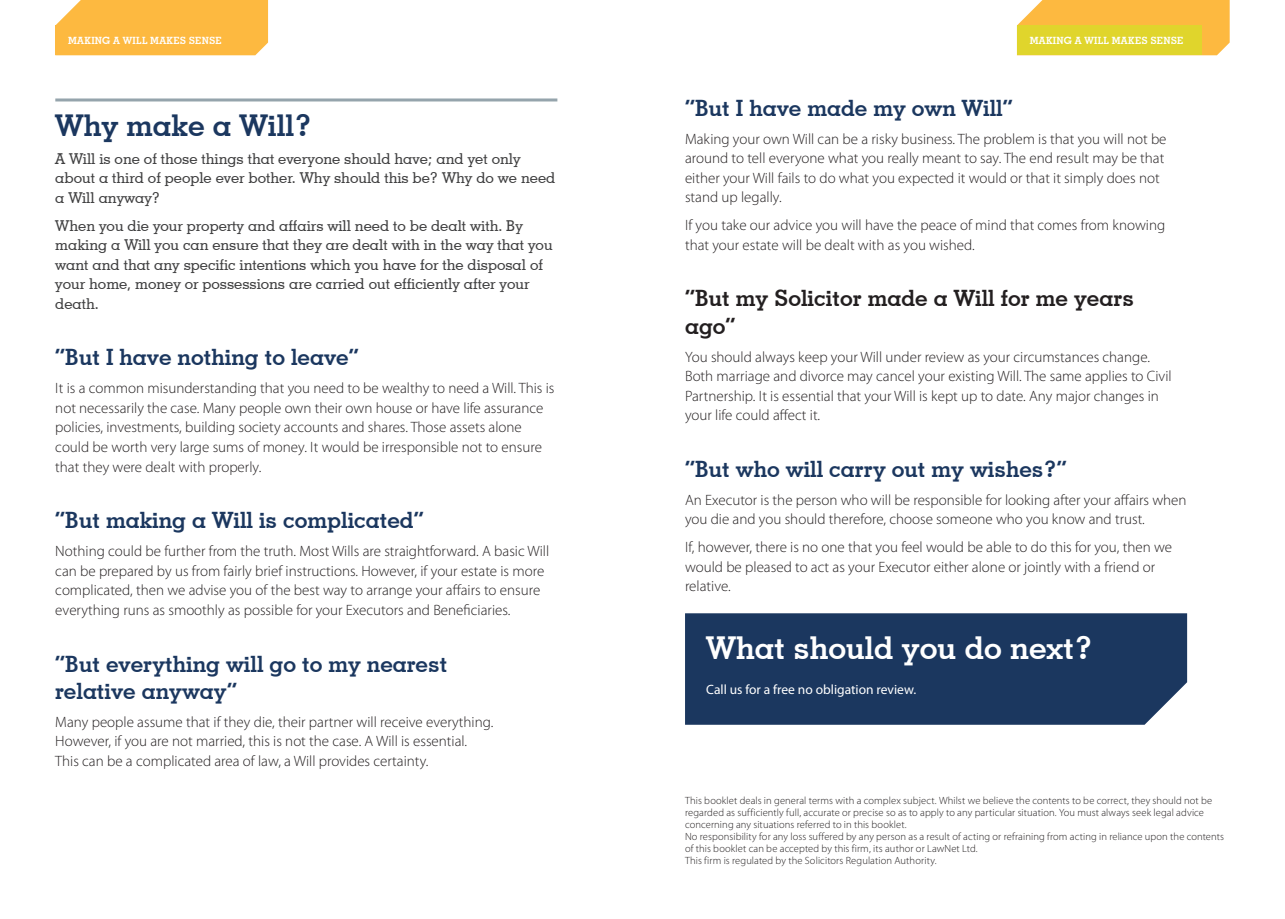
<style>
.page{position:relative;width:1285px;height:919px;background:#fff}
.page>*{position:absolute;margin:0;border:0;box-sizing:border-box;transform-origin:0 0}
.Panel_Headline{font:700 31.5px "Geometric Slab 703 BT";color:#fff}
.Main_Heading{font:700 30px "Geometric Slab 703 BT";color:#1b375f}
.Subheading{font:700 22.5px/27px "Geometric Slab 703 BT";color:#1b375f}
.Subheading-2{font:700 22.5px/27px "Geometric Slab 703 BT";color:#231f20}
.Bodycopy{font:300 15px/19.5px "Myriad Pro";color:#231f20}
.Main_Intro_Bodycopy{font:500 15px/19.5px "Geometric Slab 703 BT";color:#3e3e3f}
.Panel_Bodycopy{font:13.5px "Myriad Pro";color:#fff}
.t1{font:300 10.5px/12px "Myriad Pro";letter-spacing:.01em;color:#231f20}
.t2{font:700 10.05px "Geometric Slab 703 BT";letter-spacing:.03em;color:#fff}
</style>
<div class="page">
<svg style="left:1017px;top:0;width:212px;height:55px;background:#fcbe4b"></svg>
<div style="left:1016px;top:26px;width:185px;height:29px;background:#e0d52c"></div>
<div style="left:55px;top:0;width:213px;height:55px;background:#fdb940"></div>
<div style="left:55px;top:26px;width:185px;height:29px;background:#fdb940"></div>
<hr style="left:55px;top:98px;width:502px;height:3px;background:#95a4ac">
<div style="left:685px;top:613px;width:501px;height:111px;background:#1b375f"></div>
<p class="t2" style="left:68px;top:35px;width:155px">MAKING A WILL MAKES SENSE</p>
<p class="t2" style="left:1029px;top:35px;width:155px">MAKING A WILL MAKES SENSE</p>
<p class="Main_Heading" style="left:55px;top:107px;width:258px">Why make a Will?</p>
<p class="Main_Intro_Bodycopy" style="left:55px;top:148px;width:501px">A Will is one of those things that everyone should have; and yet only about a third of people ever bother. Why should this be? Why do we need a Will anyway?</p>
<p class="Main_Intro_Bodycopy" style="left:55px;top:215px;width:499px">When you die your property and affairs will need to be dealt with. By making a Will you can ensure that they are dealt with in the way that you want and that any specific intentions which you have for the disposal of your home, money or possessions are carried out efficiently after your death.</p>
<p class="Subheading" style="left:55px;top:344px;width:305px">“But I have nothing to leave”</p>
<p class="Bodycopy" style="left:55px;top:378px;width:500px">It is a common misunderstanding that you need to be wealthy to need a Will. This is not necessarily the case. Many people own their own house or have life assurance policies, investments, building society accounts and shares. Those assets alone could be worth very large sums of money. It would be irresponsible not to ensure that they were dealt with properly.</p>
<p class="Subheading" style="left:55px;top:506px;width:370px">“But making a Will is complicated”</p>
<p class="Bodycopy" style="left:55px;top:541px;width:495px">Nothing could be further from the truth. Most Wills are straightforward. A basic Will can be prepared by us from fairly brief instructions. However, if your estate is more complicated, then we advise you of the best way to arrange your affairs to ensure everything runs as smoothly as possible for your Executors and Beneficiaries.</p>
<p class="Subheading" style="left:55px;top:650px;width:393px">“But everything will go to my nearest relative anyway”</p>
<p class="Bodycopy" style="left:55px;top:711px;width:439px">Many people assume that if they die, their partner will receive everything.<br>However, if you are not married, this is not the case. A Will is essential.<br>This can be a complicated area of law, a Will provides certainty.</p>
<p class="Subheading" style="left:685px;top:94px;width:329px">“But I have made my own Will”</p>
<p class="Bodycopy" style="left:685px;top:129px;width:483px">Making your own Will can be a risky business. The problem is that you will not be around to tell everyone what you really meant to say. The end result may be that either your Will fails to do what you expected it would or that it simply does not stand up legally.</p>
<p class="Bodycopy" style="left:685px;top:215px;width:481px">If you take our advice you will have the peace of mind that comes from knowing that your estate will be dealt with as you wished.</p>
<p class="Subheading-2" style="left:685px;top:285px;width:450px">“But my Solicitor made a Will for me years ago”</p>
<p class="Bodycopy" style="left:685px;top:346px;width:488px">You should always keep your Will under review as your circumstances change.<br>Both marriage and divorce may cancel your existing Will. The same applies to Civil Partnership. It is essential that your Will is kept up to date. Any major changes in your life could affect it.</p>
<p class="Subheading" style="left:685px;top:455px;width:383px">“But who will carry out my wishes?”</p>
<p class="Bodycopy" style="left:685px;top:490px;width:503px">An Executor is the person who will be responsible for looking after your affairs when you die and you should therefore, choose someone who you know and trust.</p>
<p class="Bodycopy" style="left:685px;top:537px;width:488px">If, however, there is no one that you feel would be able to do this for you, then we would be pleased to act as your Executor either alone or jointly with a friend or relative.</p>
<p class="Panel_Headline" style="left:706px;top:628px;width:388px">What should you do next?</p>
<p class="Panel_Bodycopy" style="left:706px;top:681px;width:211px">Call us for a free no obligation review.</p>
<p class="t1" style="left:685px;top:794px;width:528px">This booklet deals in general terms with a complex subject. Whilst we believe the contents to be correct, they should not be regarded as sufficiently full, accurate or precise so as to apply to any particular situation. You must always seek legal advice concerning any situations referred to in this booklet.</p>
<p class="t1" style="left:685px;top:830px;width:540px">No responsibility for any loss suffered by any person as a result of acting or refraining from acting in reliance upon the contents of this booklet can be accepted by this firm, its author or LawNet Ltd.</p>
<p class="t1" style="left:685px;top:854px;width:253px">This firm is regulated by the Solicitors Regulation Authority.</p>
</div>
